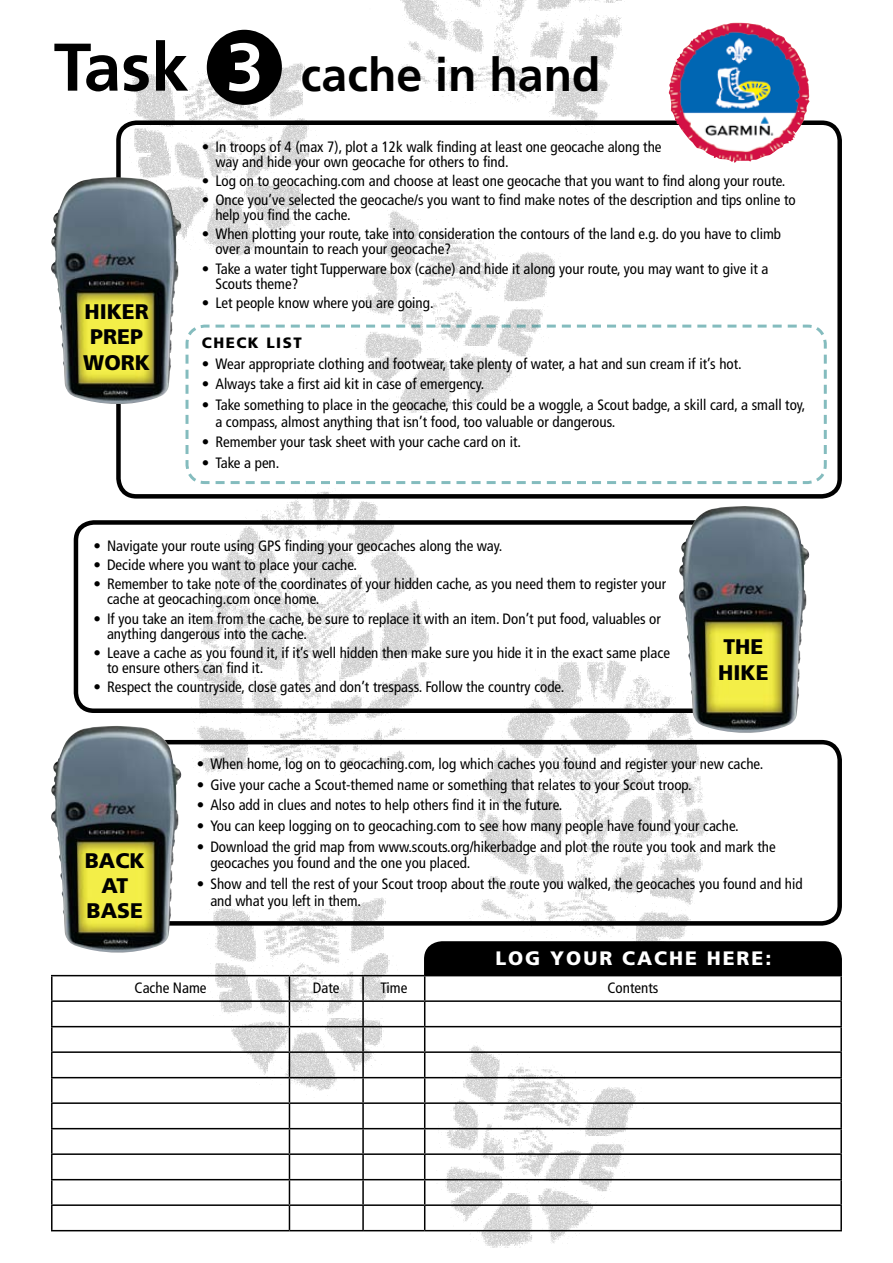
<style>
.page{position:relative;width:893px;height:1263px;background:#fff}
.page>*{position:absolute;margin:0;border:0;box-sizing:border-box;transform-origin:0 0}
.t1{font:700 46.5px "Frutiger";color:#000}
.t2{font:900 21.15px/25.3px "Frutiger";color:#000;text-align:center}
.t3{font:900 19.5px "Frutiger";letter-spacing:.1em;color:#fff}
.t4{font:condensed 15px/15px "Frutiger";color:#000}
.t5{font:900 15px "Frutiger";letter-spacing:.1em;color:#000}
.s1{font-size:67.35px}
.s2{font-size:67.35px;color:#fff}
</style>
<div class="page">
<img style="left:121px;top:0;width:504px;height:323px">
<img style="left:191px;top:491px;width:520px;height:757px">
<div style="left:116px;top:120px;width:726px;height:379px;border:4px solid #000;border-radius:18px"></div>
<div style="left:74px;top:520px;width:713px;height:193px;border:4px solid #000;border-radius:18px"></div>
<img style="left:668px;top:22px;width:142px;height:141px">
<img style="left:679px;top:507px;width:131px;height:226px">
<img style="left:51px;top:177px;width:131px;height:227px">
<svg style="left:185px;top:323px;width:642px;height:161px"></svg>
<div style="left:118px;top:740px;width:724px;height:186px;border:4px solid #000;border-radius:18px"></div>
<img style="left:51px;top:726px;width:131px;height:226px">
<div style="left:207px;top:30px;width:75px;height:75px;background:#000;border-radius:50%"></div>
<hr style="left:51px;top:975px;width:238px;height:1px;background:#000">
<hr style="left:51px;top:976px;width:2px;height:24px;background:#000">
<hr style="left:289px;top:975px;width:74px;height:1px;background:#000">
<hr style="left:363px;top:975px;width:62px;height:1px;background:#000">
<hr style="left:362px;top:976px;width:2px;height:24px;background:#000">
<hr style="left:51px;top:1000px;width:238px;height:2px;background:#000">
<hr style="left:51px;top:1002px;width:2px;height:24px;background:#000">
<hr style="left:289px;top:1000px;width:74px;height:2px;background:#000">
<hr style="left:363px;top:1000px;width:62px;height:2px;background:#000">
<hr style="left:362px;top:1002px;width:2px;height:24px;background:#000">
<hr style="left:51px;top:1026px;width:238px;height:1px;background:#000">
<hr style="left:51px;top:1027px;width:2px;height:24px;background:#000">
<hr style="left:289px;top:1026px;width:74px;height:1px;background:#000">
<hr style="left:363px;top:1026px;width:62px;height:1px;background:#000">
<hr style="left:362px;top:1027px;width:2px;height:24px;background:#000">
<hr style="left:51px;top:1051px;width:238px;height:2px;background:#000">
<hr style="left:51px;top:1053px;width:2px;height:24px;background:#000">
<hr style="left:289px;top:1051px;width:74px;height:2px;background:#000">
<hr style="left:363px;top:1051px;width:62px;height:2px;background:#000">
<hr style="left:362px;top:1053px;width:2px;height:24px;background:#000">
<hr style="left:51px;top:1077px;width:238px;height:1px;background:#000">
<hr style="left:51px;top:1078px;width:2px;height:24px;background:#000">
<hr style="left:289px;top:1077px;width:74px;height:1px;background:#000">
<hr style="left:363px;top:1077px;width:62px;height:1px;background:#000">
<hr style="left:362px;top:1078px;width:2px;height:24px;background:#000">
<hr style="left:51px;top:1102px;width:238px;height:2px;background:#000">
<hr style="left:51px;top:1104px;width:2px;height:24px;background:#000">
<hr style="left:289px;top:1102px;width:74px;height:2px;background:#000">
<hr style="left:363px;top:1102px;width:62px;height:2px;background:#000">
<hr style="left:362px;top:1104px;width:2px;height:24px;background:#000">
<hr style="left:51px;top:1128px;width:238px;height:1px;background:#000">
<hr style="left:51px;top:1129px;width:2px;height:24px;background:#000">
<hr style="left:289px;top:1128px;width:74px;height:1px;background:#000">
<hr style="left:363px;top:1128px;width:62px;height:1px;background:#000">
<hr style="left:362px;top:1129px;width:2px;height:24px;background:#000">
<hr style="left:51px;top:1153px;width:238px;height:2px;background:#000">
<hr style="left:51px;top:1155px;width:2px;height:24px;background:#000">
<hr style="left:289px;top:1153px;width:74px;height:2px;background:#000">
<hr style="left:363px;top:1153px;width:62px;height:2px;background:#000">
<hr style="left:362px;top:1155px;width:2px;height:24px;background:#000">
<hr style="left:51px;top:1179px;width:238px;height:1px;background:#000">
<hr style="left:51px;top:1180px;width:2px;height:24px;background:#000">
<hr style="left:289px;top:1179px;width:74px;height:1px;background:#000">
<hr style="left:363px;top:1179px;width:62px;height:1px;background:#000">
<hr style="left:362px;top:1180px;width:2px;height:24px;background:#000">
<hr style="left:51px;top:1204px;width:238px;height:2px;background:#000">
<hr style="left:51px;top:1206px;width:2px;height:24px;background:#000">
<hr style="left:289px;top:1204px;width:74px;height:2px;background:#000">
<svg style="left:289px;top:976px;width:1px;height:254px"></svg>
<hr style="left:363px;top:1204px;width:62px;height:2px;background:#000">
<hr style="left:362px;top:1206px;width:2px;height:24px;background:#000">
<svg style="left:424px;top:941px;width:418px;height:289px"></svg>
<hr style="left:840px;top:1206px;width:2px;height:24px;background:#000">
<hr style="left:51px;top:1230px;width:238px;height:1px;background:#000">
<hr style="left:289px;top:1230px;width:74px;height:1px;background:#000">
<hr style="left:363px;top:1230px;width:62px;height:1px;background:#000">
<hr style="left:425px;top:1230px;width:417px;height:1px;background:#000">
<h1 class="t1" style="left:54px;top:47px;width:548px"><span class="s1">Task</span> <span class="s2">3</span> cache in hand</h1>
<h2 class="t2" style="left:83px;top:299px;width:68px">HIKER<br>PREP<br>WORK</h2>
<p class="t4" style="left:215px;top:139px;width:448px;text-indent:-14px">• In troops of 4 (max 7), plot a 12k walk finding at least one geocache along the way and hide your own geocache for others to find.</p>
<p class="t4" style="left:202px;top:173px;width:585px">• Log on to geocaching.com and choose at least one geocache that you want to find along your route.</p>
<p class="t4" style="left:215px;top:192px;width:582px;text-indent:-14px">• Once you’ve selected the geocache/s you want to find make notes of the description and tips online to help you find the cache.</p>
<p class="t4" style="left:215px;top:227px;width:567px;text-indent:-14px">• When plotting your route, take into consideration the contours of the land e.g. do you have to climb over a mountain to reach your geocache?</p>
<p class="t4" style="left:215px;top:261px;width:555px;text-indent:-14px">• Take a water tight Tupperware box (cache) and hide it along your route, you may want to give it a<br>Scouts theme?</p>
<p class="t4" style="left:202px;top:295px;width:233px">• Let people know where you are going.</p>
<p class="t5" style="left:202px;top:334px;width:101px">CHECK LIST</p>
<p class="t4" style="left:202px;top:356px;width:541px">• Wear appropriate clothing and footwear, take plenty of water, a hat and sun cream if it’s hot.</p>
<p class="t4" style="left:202px;top:377px;width:284px">• Always take a first aid kit in case of emergency.</p>
<p class="t4" style="left:215px;top:397px;width:592px;line-height:16.5px;text-indent:-13px">• Take something to place in the geocache, this could be a woggle, a Scout badge, a skill card, a small toy, a compass, almost anything that isn’t food, too valuable or dangerous.</p>
<p class="t4" style="left:202px;top:435px;width:321px">• Remember your task sheet with your cache card on it.</p>
<p class="t4" style="left:202px;top:456px;width:79px">• Take a pen.</p>
<p class="t4" style="left:94px;top:538px;width:410px">• Navigate your route using GPS finding your geocaches along the way.</p>
<p class="t4" style="left:94px;top:557px;width:265px">• Decide where you want to place your cache.</p>
<p class="t4" style="left:107px;top:577px;width:561px;text-indent:-14px">• Remember to take note of the coordinates of your hidden cache, as you need them to register your cache at geocaching.com once home.</p>
<p class="t4" style="left:107px;top:611px;width:555px;text-indent:-14px">• If you take an item from the cache, be sure to replace it with an item. Don’t put food, valuables or anything dangerous into the cache.</p>
<p class="t4" style="left:107px;top:645px;width:564px;text-indent:-14px">• Leave a cache as you found it, if it’s well hidden then make sure you hide it in the exact same place to ensure others can find it.</p>
<p class="t4" style="left:94px;top:679px;width:472px">• Respect the countryside, close gates and don’t trespass. Follow the country code.</p>
<h2 class="t2" style="left:718px;top:634px;width:52px;text-align:left">THE<br>HIKE</h2>
<h2 class="t2" style="left:85px;top:847px;width:61px">BACK<br>AT<br>BASE</h2>
<p class="t4" style="left:197px;top:756px;width:568px">• When home, log on to geocaching.com, log which caches you found and register your new cache.</p>
<p class="t4" style="left:197px;top:777px;width:496px">• Give your cache a Scout-themed name or something that relates to your Scout troop.</p>
<p class="t4" style="left:197px;top:798px;width:367px">• Also add in clues and notes to help others find it in the future.</p>
<p class="t4" style="left:197px;top:818px;width:543px">• You can keep logging on to geocaching.com to see how many people have found your cache.</p>
<p class="t4" style="left:210px;top:838px;width:567px;line-height:16.5px;text-indent:-14px">• Download the grid map from www.scouts.org/hikerbadge and plot the route you took and mark the geocaches you found and the one you placed.</p>
<p class="t4" style="left:210px;top:876px;width:594px;line-height:16.5px;text-indent:-14px">• Show and tell the rest of your Scout troop about the route you walked, the geocaches you found and hid and what you left in them.</p>
<h3 class="t3" style="left:495px;top:947px;width:277px">LOG YOUR CACHE HERE:</h3>
<p class="t4" style="left:135px;top:980px;width:73px">Cache Name</p>
<p class="t4" style="left:313px;top:980px;width:28px">Date</p>
<p class="t4" style="left:380px;top:980px;width:28px">Time</p>
<p class="t4" style="left:607px;top:980px;width:52px">Contents</p>
</div>
